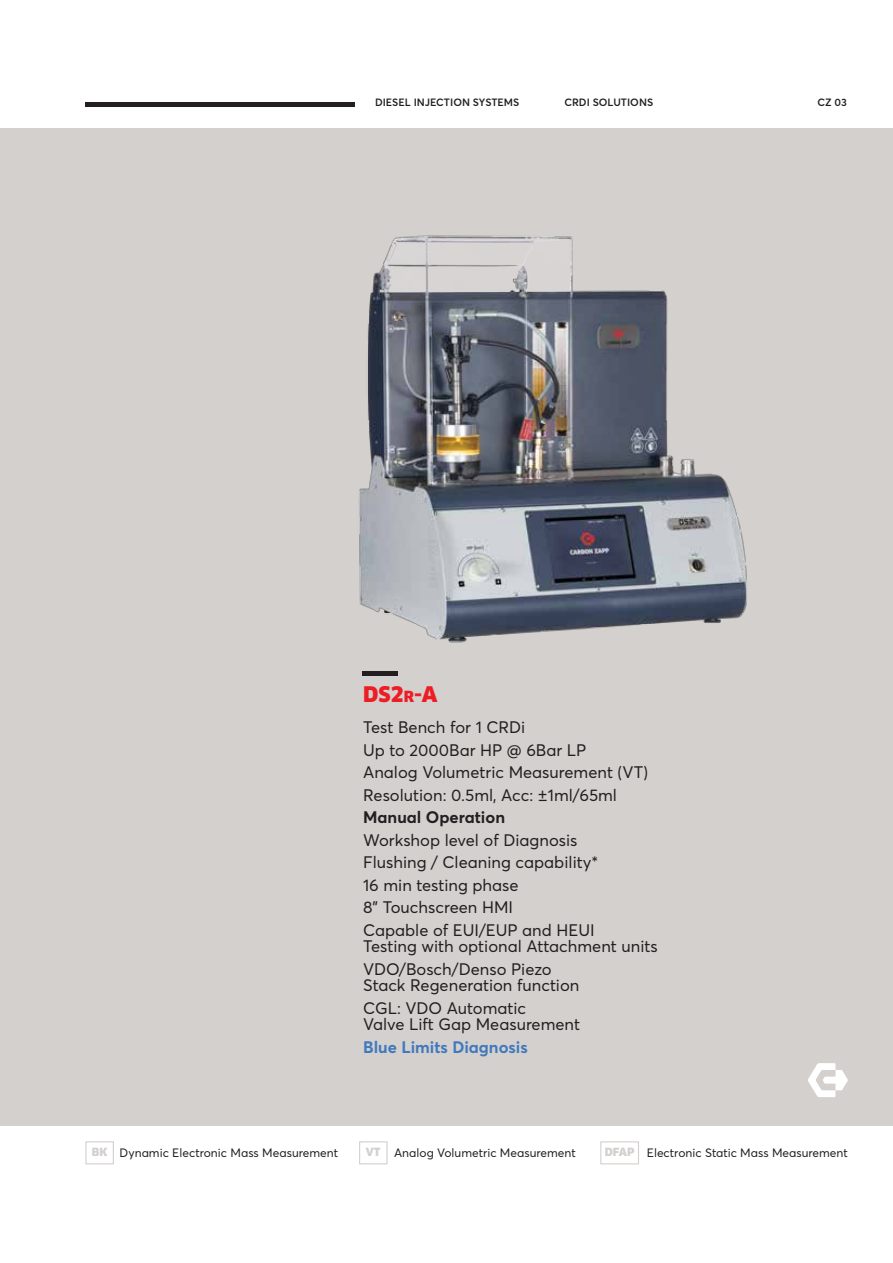
<style>
.page{position:relative;width:893px;height:1263px;background:#fff}
.page>*{position:absolute;margin:0;border:0;box-sizing:border-box;transform-origin:0 0}
.t1{font:900 21px "Clan Pro";color:#ed1d24}
.t2{font:16.5px/22.5px "Averta";color:#231f20}
.t3{font:700 16.5px "Averta";color:#4179bd}
.t4{font:700 16.5px "Averta";color:#231f20}
.t5{font:12px "Averta";color:#231f20}
.t6{font:600 10.5px "Averta";color:#231f20}
.s1{font-size:15px}
.s2{font-family:"Clan Pro";font-weight:900;font-size:11.1px;color:#d3d0ce}
</style>
<div class="page">
<div style="left:0;top:129px;width:893px;height:997px;background:#d3d0ce"></div>
<hr style="left:363px;top:671px;width:35px;height:4px;background:#231f20">
<div style="left:359px;top:1141px;width:29px;height:23px;background:#fff;border:1px solid #d3d0ce"></div>
<div style="left:600px;top:1141px;width:39px;height:23px;background:#fff;border:1px solid #d3d0ce"></div>
<div style="left:85px;top:1141px;width:29px;height:23px;background:#fff;border:1px solid #d3d0ce"></div>
<hr style="left:86px;top:102px;width:269px;height:4px;background:#231f20">
<svg style="left:808px;top:1063px;width:40px;height:34px"></svg>
<img style="left:359px;top:235px;width:388px;height:408px">
<p class="t6" style="left:375px;top:96px;width:146px">DIESEL INJECTION SYSTEMS</p>
<p class="t6" style="left:564px;top:96px;width:90px">CRDI SOLUTIONS</p>
<p class="t6" style="left:817px;top:96px;width:31px">CZ 03</p>
<p class="t1" style="left:363px;top:681px;width:76px">DS2<span class="s1">R</span>-A</p>
<p class="t2" style="left:363px;top:716px;width:286px">Test Bench for 1 CRDi<br>Up to 2000Bar HP @ 6Bar LP<br>Analog Volumetric Measurement (VT)<br>Resolution: 0.5ml, Acc: ±1ml/65ml</p>
<p class="t4" style="left:363px;top:807px;width:143px">Manual Operation</p>
<p class="t2" style="left:363px;top:828px;width:237px">Workshop level of Diagnosis<br>Flushing / Cleaning capability*<br>16 min testing phase<br>8” Touchscreen HMI<br>Capable of EUI/EUP and HEUI</p>
<p class="t2" style="left:363px;top:935px;width:296px">Testing with optional Attachment units<br>VDO/Bosch/Denso Piezo</p>
<p class="t2" style="left:363px;top:974px;width:218px">Stack Regeneration function<br>CGL: VDO Automatic</p>
<p class="t2" style="left:363px;top:1013px;width:219px">Valve Lift Gap Measurement</p>
<p class="t3" style="left:363px;top:1036px;width:166px">Blue Limits Diagnosis</p>
<p class="t5" style="left:92px;top:1145px;width:248px"><span class="s2">BK</span> Dynamic Electronic Mass Measurement</p>
<p class="t5" style="left:366px;top:1145px;width:211px"><span class="s2">VT</span> Analog Volumetric Measurement</p>
<p class="t5" style="left:605px;top:1145px;width:245px"><span class="s2">DFAP</span> Electronic Static Mass Measurement</p>
</div>
